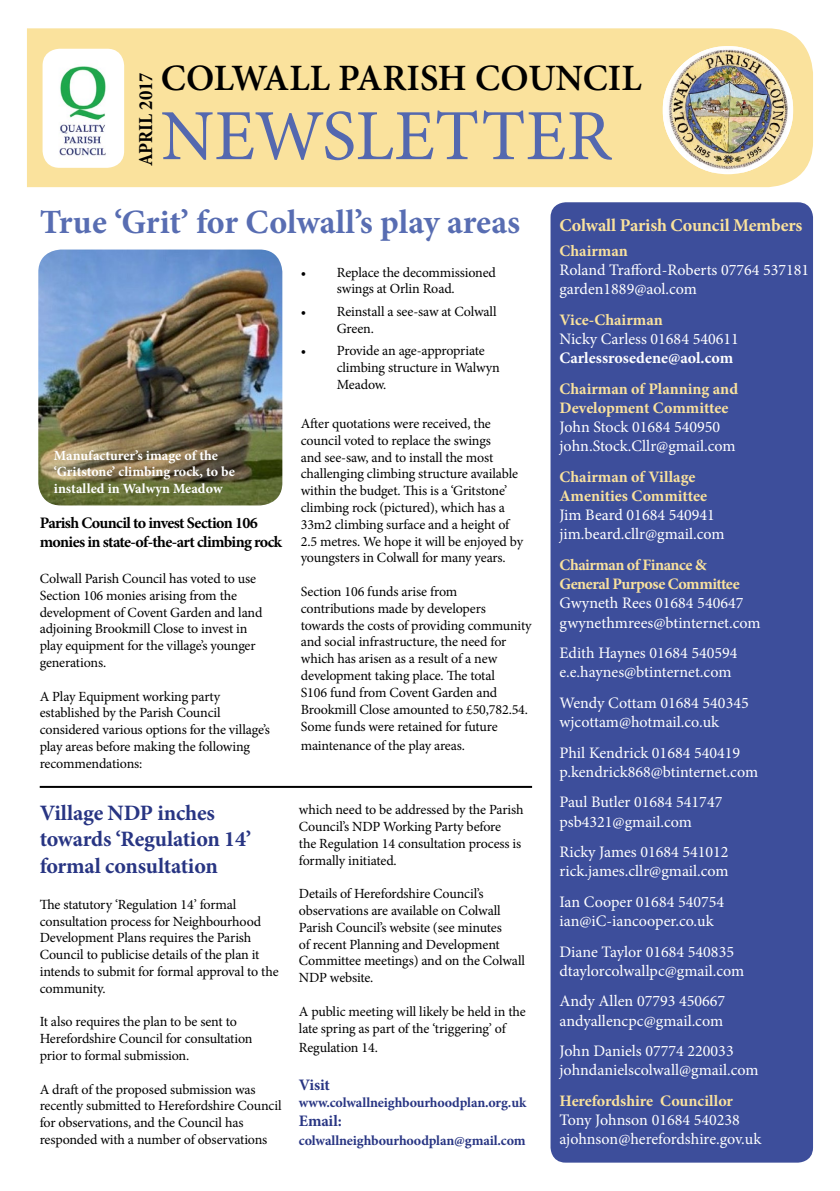
<style>
.page{position:relative;width:840px;height:1191px;background:#fff}
.page>*{position:absolute;margin:0;border:0;box-sizing:border-box;transform-origin:0 0}
.t1{font:72px "Minion Pro";color:#5468af}
.t2{font:600 37.2px "Minion Pro";color:#000}
.t3{font:700 34px "Minion Pro";color:#586db2}
.t4{font:700 22px/26.4px "Minion Pro";letter-spacing:-.01em;color:#283583}
.t5{font:700 condensed 20px "Minion Pro";color:#000}
.t6{font:16px/19.2px "Minion Pro";color:#fff}
.t7{font:700 16px/19.2px "Minion Pro";letter-spacing:-.005em;color:#fae29d}
.t8{font:700 16px/19.2px "Minion Pro";letter-spacing:-.04em;color:#000}
.t9{font:700 16px/19.2px "Minion Pro";letter-spacing:-.03em;color:#fae29d}
.t10{font:700 16px "Minion Pro";color:#fff}
.t11{font:700 16px "Minion Pro";letter-spacing:-.01em;color:#283583}
.t12{font:14px/16.8px "Minion Pro";letter-spacing:-.015em;color:#000}
.t13{font:700 14px/16.8px "Minion Pro";color:#fff}
.t14{font:700 14px "Minion Pro";letter-spacing:-.01em;color:#283583}
.s1{font-size:18px;color:#fae29d}
</style>
<div class="page">
<div style="left:27px;top:28px;width:785px;height:159px;background:#fae29d"></div>
<img style="left:662px;top:46px;width:130px;height:126px">
<div style="left:43px;top:49px;width:81px;height:119px;background:#fff;border-radius:17px"></div>
<img style="left:59px;top:66px;width:47px;height:90px">
<img style="left:38px;top:249px;width:244px;height:256px">
<div style="left:550px;top:202px;width:262px;height:960px;background:#3d4e9b;border-radius:15px"></div>
<hr style="left:40px;top:786px;width:491px;height:2px;background:#000">
<h3 class="t5" style="left:132px;top:166px;width:95px;rotate:-90deg">APRIL 2017</h3>
<h2 class="t2" style="left:161px;top:52px;width:482px">COLWALL PARISH COUNCIL</h2>
<h1 class="t1" style="left:161px;top:88px;width:452px">NEWSLETTER</h1>
<h3 class="t3" style="left:40px;top:198px;width:763px">True ‘Grit’ for Colwall’s play areas <span class="s1">Colwall Parish Council Members</span></h3>
<p class="t7" style="left:559px;top:241px;width:70px">Chairman</p>
<p class="t6" style="left:559px;top:260px;width:251px">Roland Trafford-Roberts 07764 537181 garden1889@aol.com</p>
<p class="t7" style="left:559px;top:310px;width:105px">Vice-Chairman</p>
<p class="t6" style="left:559px;top:329px;width:181px">Nicky Carless 01684 540611</p>
<p class="t10" style="left:559px;top:346px;width:175px">Carlessrosedene@aol.com</p>
<p class="t7" style="left:559px;top:378px;width:180px">Chairman of Planning and<br>Development Committee</p>
<p class="t6" style="left:559px;top:417px;width:178px">John Stock 01684 540950 john.Stock.Cllr@gmail.com</p>
<p class="t7" style="left:559px;top:467px;width:149px">Chairman of Village<br>Amenities Committee</p>
<p class="t6" style="left:559px;top:505px;width:167px">Jim Beard 01684 540941 jim.beard.cllr@gmail.com</p>
<p class="t9" style="left:559px;top:555px;width:182px">Chairman of Finance &amp;<br>General Purpose Committee</p>
<p class="t6" style="left:559px;top:593px;width:202px">Gwyneth Rees 01684 540647 gwynethmrees@btinternet.com</p>
<p class="t6" style="left:559px;top:643px;width:179px">Edith Haynes 01684 540594 e.e.haynes@btinternet.com</p>
<p class="t6" style="left:559px;top:693px;width:191px">Wendy Cottam 01684 540345 wjcottam@hotmail.co.uk</p>
<p class="t6" style="left:559px;top:743px;width:200px">Phil Kendrick 01684 540419 p.kendrick868@btinternet.com</p>
<p class="t6" style="left:559px;top:792px;width:164px">Paul Butler 01684 541747 psb4321@gmail.com</p>
<p class="t6" style="left:559px;top:842px;width:171px">Ricky James 01684 541012 rick.james.cllr@gmail.com</p>
<p class="t6" style="left:559px;top:892px;width:166px">Ian Cooper 01684 540754 ian@iC-iancooper.co.uk</p>
<p class="t6" style="left:559px;top:942px;width:186px">Diane Taylor 01684 540835 dtaylorcolwallpc@gmail.com</p>
<p class="t6" style="left:559px;top:991px;width:167px">Andy Allen 07793 450667 andyallencpc@gmail.com</p>
<p class="t6" style="left:559px;top:1041px;width:200px">John Daniels 07774 220033 johndanielscolwall@gmail.com</p>
<p class="t7" style="left:559px;top:1091px;width:175px">Herefordshire Councillor</p>
<p class="t6" style="left:559px;top:1110px;width:203px">Tony Johnson 01684 540238 ajohnson@herefordshire.gov.uk</p>
<p class="t12" style="left:300px;top:264px;width:196px;text-align:center">• Replace the decommissioned swings at Orlin Road.</p>
<p class="t12" style="left:336px;top:303px;width:161px;text-indent:-36px">• Reinstall a see-saw at Colwall<br>Green.</p>
<p class="t12" style="left:336px;top:342px;width:164px;text-indent:-36px">• Provide an age-appropriate climbing structure in Walwyn<br>Meadow.</p>
<p class="t12" style="left:300px;top:415px;width:224px">After quotations were received, the council voted to replace the swings<br>and see-saw, and to install the most challenging climbing structure available within the budget. This is a ‘Gritstone’ climbing rock (pictured), which has a 33m2 climbing surface and a height of 2.5 metres. We hope it will be enjoyed by youngsters in Colwall for many years.</p>
<p class="t12" style="left:300px;top:583px;width:232px">Section 106 funds arise from contributions made by developers towards the costs of providing community and social infrastructure, the need for which has arisen as a result of a new development taking place. The total<br>S106 fund from Covent Garden and Brookmill Close amounted to £50,782.54.<br>Some funds were retained for future</p>
<p class="t12" style="left:300px;top:737px;width:165px">maintenance of the play areas.</p>
<p class="t13" style="left:54px;top:446px;width:182px">Manufacturer’s image of the ‘Gritstone’ climbing rock, to be installed in Walwyn Meadow</p>
<p class="t8" style="left:40px;top:513px;width:244px">Parish Council to invest Section 106 monies in state-of-the-art climbing rock</p>
<p class="t12" style="left:40px;top:570px;width:224px">Colwall Parish Council has voted to use Section 106 monies arising from the development of Covent Garden and land adjoining Brookmill Close to invest in play equipment for the village’s younger generations.</p>
<p class="t12" style="left:40px;top:688px;width:231px">A Play Equipment working party established by the Parish Council considered various options for the village’s play areas before making the following recommendations:</p>
<p class="t12" style="left:299px;top:801px;width:226px">which need to be addressed by the Parish Council’s NDP Working Party before<br>the Regulation 14 consultation process is formally initiated.</p>
<p class="t12" style="left:299px;top:885px;width:227px">Details of Herefordshire Council’s observations are available on Colwall Parish Council’s website (see minutes<br>of recent Planning and Development Committee meetings) and on the Colwall NDP website.</p>
<p class="t12" style="left:299px;top:1003px;width:228px">A public meeting will likely be held in the late spring as part of the ‘triggering’ of</p>
<p class="t12" style="left:299px;top:1039px;width:80px">Regulation 14.</p>
<p class="t11" style="left:299px;top:1073px;width:33px">Visit</p>
<p class="t14" style="left:299px;top:1092px;width:229px">www.colwallneighbourhoodplan.org.uk</p>
<p class="t11" style="left:299px;top:1109px;width:44px">Email:</p>
<p class="t14" style="left:299px;top:1131px;width:228px">colwallneighbourhoodplan@gmail.com</p>
<h3 class="t4" style="left:40px;top:799px;width:213px">Village NDP inches towards ‘Regulation 14’ formal consultation</h3>
<p class="t12" style="left:40px;top:896px;width:240px">The statutory ‘Regulation 14’ formal consultation process for Neighbourhood Development Plans requires the Parish Council to publicise details of the plan it intends to submit for formal approval to the community.</p>
<p class="t12" style="left:40px;top:1013px;width:214px">It also requires the plan to be sent to<br>Herefordshire Council for consultation prior to formal submission.</p>
<p class="t12" style="left:40px;top:1080px;width:243px">A draft of the proposed submission was recently submitted to Herefordshire Council for observations, and the Council has responded with a number of observations</p>
</div>
